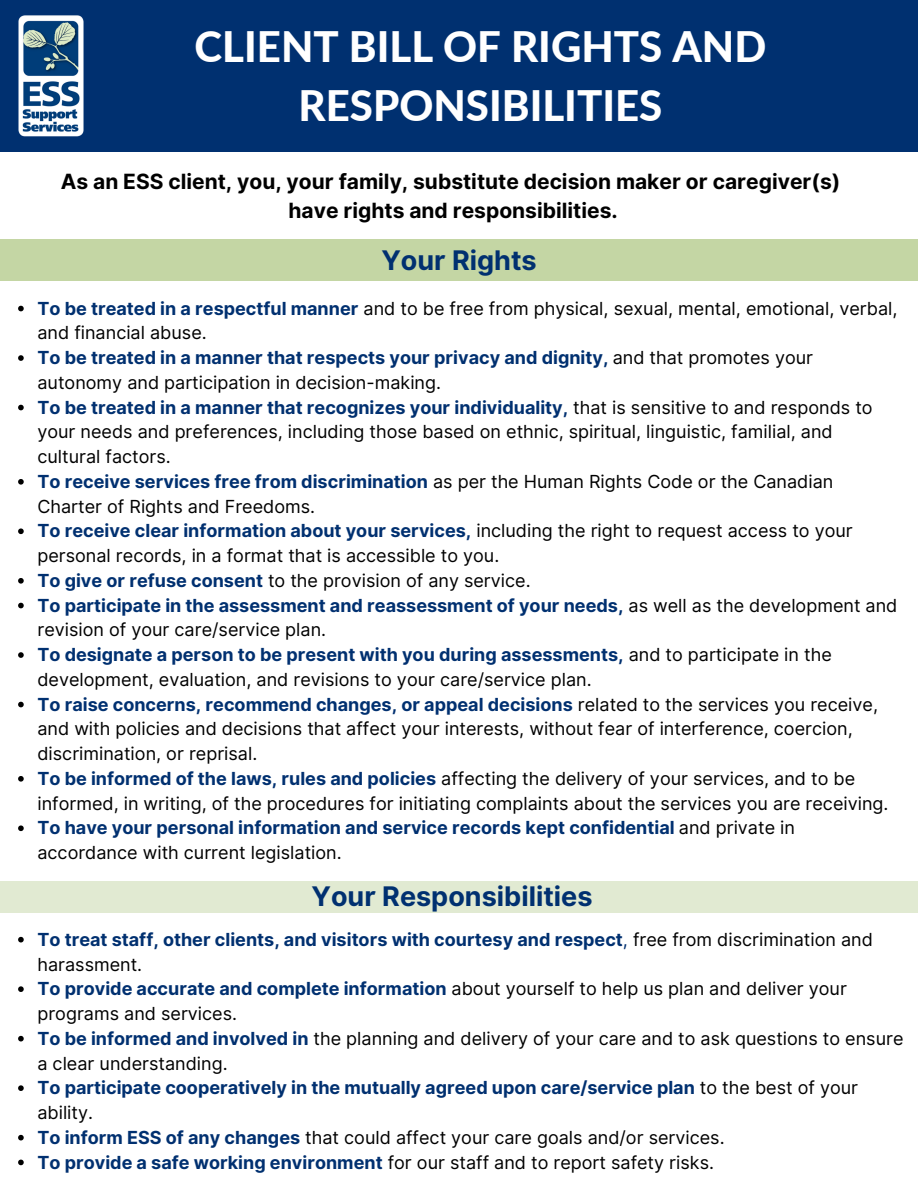
<style>
.page{position:relative;width:918px;height:1188px;background:#fff}
.page>*{position:absolute;margin:0;border:0;box-sizing:border-box;transform-origin:0 0}
.t1{font:800 42px/58.5px "Lato";color:#fff;text-align:center}
.t2{font:700 27px "Inter";color:#003070}
.t3{font:700 21px/29.2px "Inter";color:#000;text-align:center}
.t4{font:18px/24.8px "Inter";color:#000}
.s1{font-weight:700;color:#003070}
.s2{color:#003070}
</style>
<div class="page">
<div style="left:0;top:0;width:918px;height:152px;background:#003070"></div>
<div style="left:0;top:240px;width:918px;height:41px;background:#c4d6a4"></div>
<img style="left:18px;top:15px;width:66px;height:122px">
<div style="left:0;top:881px;width:918px;height:32px;background:#e1ead2"></div>
<svg style="left:18px;top:937px;width:6px;height:5px"></svg>
<svg style="left:18px;top:986px;width:6px;height:6px"></svg>
<svg style="left:18px;top:1036px;width:6px;height:5px"></svg>
<svg style="left:18px;top:1085px;width:6px;height:6px"></svg>
<svg style="left:18px;top:1135px;width:6px;height:5px"></svg>
<svg style="left:18px;top:1160px;width:6px;height:5px"></svg>
<svg style="left:18px;top:306px;width:6px;height:5px"></svg>
<svg style="left:18px;top:355px;width:6px;height:6px"></svg>
<svg style="left:18px;top:405px;width:6px;height:5px"></svg>
<svg style="left:18px;top:479px;width:6px;height:6px"></svg>
<svg style="left:18px;top:528px;width:6px;height:6px"></svg>
<svg style="left:18px;top:578px;width:6px;height:6px"></svg>
<svg style="left:18px;top:603px;width:6px;height:5px"></svg>
<svg style="left:18px;top:652px;width:6px;height:6px"></svg>
<svg style="left:18px;top:702px;width:6px;height:5px"></svg>
<svg style="left:18px;top:776px;width:6px;height:6px"></svg>
<svg style="left:18px;top:825px;width:6px;height:6px"></svg>
<h1 class="t1" style="left:195px;top:17px;width:573px">CLIENT BILL OF RIGHTS AND<br>RESPONSIBILITIES</h1>
<p class="t3" style="left:61px;top:167px;width:781px">As an ESS client, you, your family, substitute decision maker or caregiver(s) have rights and responsibilities.</p>
<h2 class="t2" style="left:381px;top:244px;width:157px">Your Rights</h2>
<p class="t4" style="left:37px;top:296px;width:862px"><span class="s1">To be treated in a respectful manner</span> and to be free from physical, sexual, mental, emotional, verbal, and financial abuse.<br><span class="s1">To be treated in a manner that respects your privacy and dignity,</span> and that promotes your autonomy and participation in decision-making.<br><span class="s1">To be treated in a manner that recognizes your individuality,</span> that is sensitive to and responds to your needs and preferences, including those based on ethnic, spiritual, linguistic, familial, and cultural factors.<br><span class="s1">To receive services free from discrimination</span> as per the Human Rights Code or the Canadian Charter of Rights and Freedoms.<br><span class="s1">To receive clear information about your services,</span> including the right to request access to your personal records, in a format that is accessible to you.<br><span class="s1">To give or refuse consent</span> to the provision of any service.<br><span class="s1">To participate in the assessment and reassessment of your needs,</span> as well as the development and revision of your care/service plan.<br><span class="s1">To designate a person to be present with you during assessments,</span> and to participate in the development, evaluation, and revisions to your care/service plan.<br><span class="s1">To raise concerns, recommend changes, or appeal decisions</span> related to the services you receive, and with policies and decisions that affect your interests, without fear of interference, coercion, discrimination, or reprisal.<br><span class="s1">To be informed of the laws, rules and policies</span> affecting the delivery of your services, and to be informed, in writing, of the procedures for initiating complaints about the services you are receiving.<br><span class="s1">To have your personal information and service records kept confidential</span> and private in accordance with current legislation.</p>
<h2 class="t2" style="left:312px;top:881px;width:283px">Your Responsibilities</h2>
<p class="t4" style="left:37px;top:927px;width:868px"><span class="s1">To treat staff, other clients, and visitors with courtesy and respect</span><span class="s2">,</span> free from discrimination and harassment.<br><span class="s1">To provide accurate and complete information</span> about yourself to help us plan and deliver your programs and services.<br><span class="s1">To be informed and involved in</span> the planning and delivery of your care and to ask questions to ensure a clear understanding.<br><span class="s1">To participate cooperatively in the mutually agreed upon care/service plan</span> to the best of your ability.<br><span class="s1">To inform ESS of any changes</span> that could affect your care goals and/or services.<br><span class="s1">To provide a safe working environment</span> for our staff and to report safety risks.</p>
</div>
